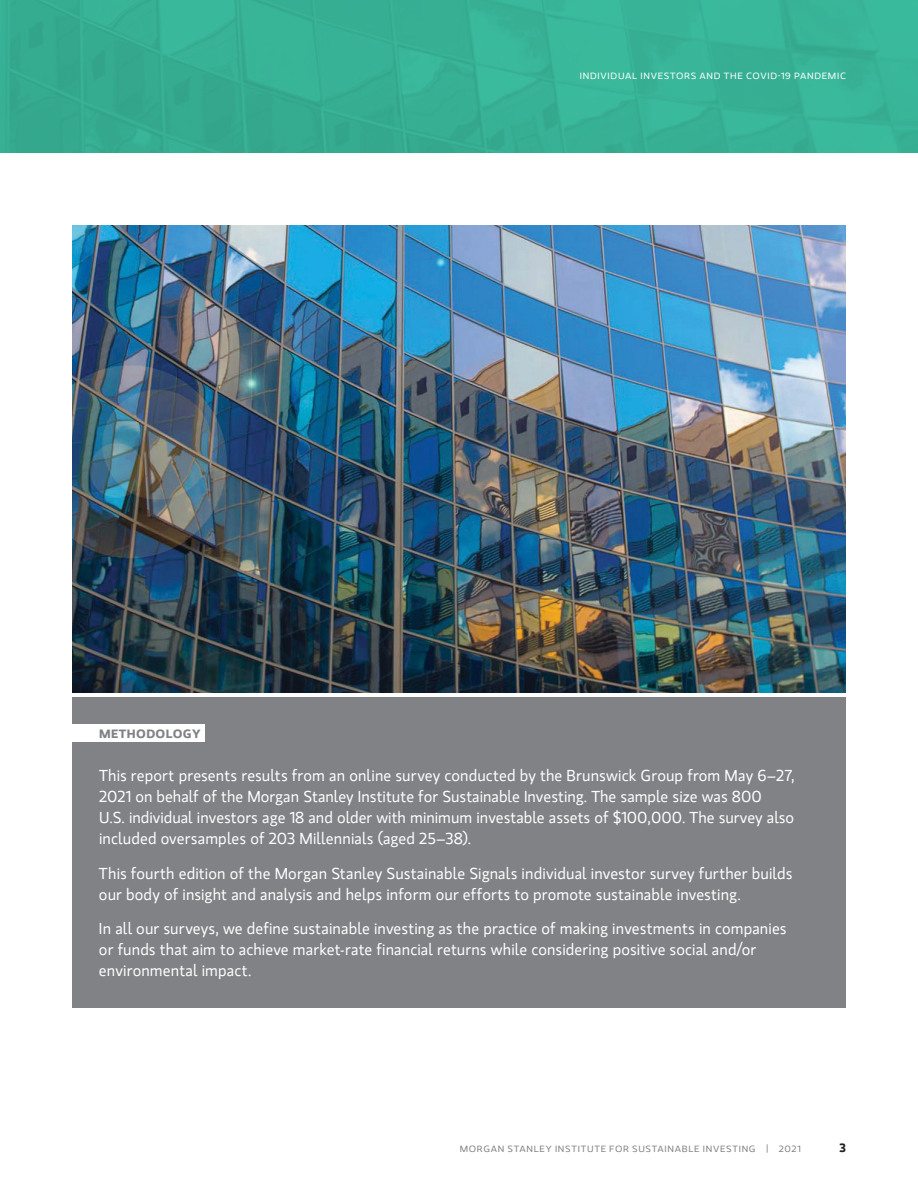
<style>
.page{position:relative;width:918px;height:1188px;background:#fff}
.page>*{position:absolute;margin:0;border:0;box-sizing:border-box;transform-origin:0 0}
.t1{font:15.75px/21px "MS Gloriola II Std";letter-spacing:.005em;color:#fff}
.t2{font:700 12px "MS Gloriola II Std";letter-spacing:.025em;color:#808285;scale:1.1 1}
.t3{font:700 12px "MS Gloriola II Std";color:#231f20}
.t4{font:9px "MS Gloriola II Std";letter-spacing:.075em;color:#808285;scale:1.1 1}
.t5{font:9px "MS Gloriola II Std";letter-spacing:.075em;color:#fff;scale:1.1 1}
</style>
<div class="page">
<div style="left:0;top:0;width:918px;height:153px;background:#37b094"></div>
<div style="left:72px;top:698px;width:774px;height:310px;background:#808285"></div>
<div style="left:70px;top:724px;width:136px;height:18px;background:#fff"></div>
<img style="left:72px;top:225px;width:774px;height:468px">
<p class="t2" style="left:99px;top:725px;width:94px">METHODOLOGY</p>
<p class="t5" style="left:580px;top:69px;width:243px">INDIVIDUAL INVESTORS AND THE COVID-19 PANDEMIC</p>
<p class="t1" style="left:99px;top:765px;width:697px">This report presents results from an online survey conducted by the Brunswick Group from May 6–27, 2021 on behalf of the Morgan Stanley Institute for Sustainable Investing. The sample size was 800<br>U.S. individual investors age 18 and older with minimum investable assets of $100,000. The survey also included oversamples of 203 Millennials (aged 25–38).</p>
<p class="t1" style="left:99px;top:862px;width:695px">This fourth edition of the Morgan Stanley Sustainable Signals individual investor survey further builds our body of insight and analysis and helps inform our efforts to promote sustainable investing.</p>
<p class="t1" style="left:99px;top:918px;width:689px">In all our surveys, we define sustainable investing as the practice of making investments in companies or funds that aim to achieve market-rate financial returns while considering positive social and/or environmental impact.</p>
<p class="t4" style="left:460px;top:1143px;width:312px">MORGAN STANLEY INSTITUTE FOR SUSTAINABLE INVESTING | 2021</p>
<p class="t3" style="left:840px;top:1139px;width:8px">3</p>
</div>
